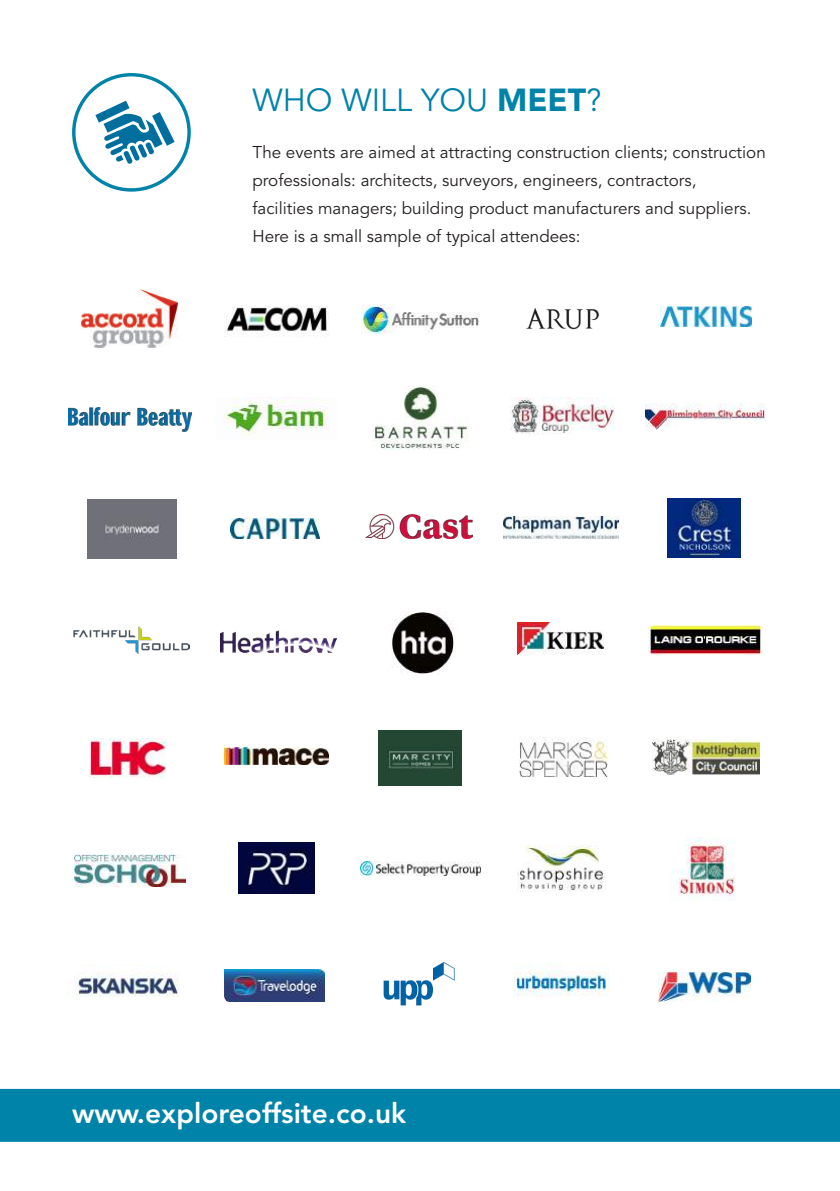
<style>
.page{position:relative;width:840px;height:1191px;background:#fff}
.page>*{position:absolute;margin:0;border:0;box-sizing:border-box;transform-origin:0 0}
.t1{font:31.6px "Avenir";color:#0083a9}
.t2{font:800 28px "Avenir";color:#fff}
.t3{font:17px/28px "Avenir";color:#231f20}
.s1{font-weight:900}
</style>
<div class="page">
<div style="left:72px;top:73px;width:119px;height:119px;border:3px solid #0083a9;border-radius:50%"></div>
<svg style="left:95px;top:101px;width:79px;height:63px"></svg>
<img style="left:82px;top:289px;width:95px;height:58px">
<img style="left:224px;top:305px;width:105px;height:32px">
<img style="left:361px;top:304px;width:118px;height:30px">
<img style="left:660px;top:307px;width:91px;height:20px">
<img style="left:526px;top:308px;width:73px;height:22px">
<img style="left:68px;top:407px;width:123px;height:24px">
<img style="left:224px;top:398px;width:105px;height:38px">
<img style="left:372px;top:385px;width:95px;height:65px">
<img style="left:365px;top:514px;width:107px;height:25px">
<img style="left:230px;top:519px;width:90px;height:19px">
<img style="left:74px;top:626px;width:116px;height:28px">
<img style="left:221px;top:631px;width:115px;height:22px">
<img style="left:391px;top:611px;width:62px;height:62px">
<img style="left:648px;top:625px;width:112px;height:30px">
<img style="left:517px;top:622px;width:85px;height:32px">
<img style="left:510px;top:398px;width:105px;height:36px">
<img style="left:645px;top:403px;width:118px;height:26px">
<img style="left:88px;top:499px;width:88px;height:59px">
<img style="left:667px;top:498px;width:72px;height:59px">
<img style="left:503px;top:517px;width:115px;height:21px">
<img style="left:90px;top:738px;width:76px;height:39px">
<img style="left:225px;top:747px;width:103px;height:17px">
<img style="left:378px;top:731px;width:83px;height:54px">
<img style="left:652px;top:739px;width:107px;height:36px">
<img style="left:519px;top:737px;width:89px;height:39px">
<img style="left:74px;top:855px;width:111px;height:31px">
<img style="left:238px;top:843px;width:76px;height:51px">
<img style="left:360px;top:861px;width:120px;height:14px">
<img style="left:672px;top:837px;width:63px;height:63px">
<img style="left:517px;top:845px;width:86px;height:46px">
<img style="left:66px;top:972px;width:113px;height:25px">
<img style="left:225px;top:969px;width:99px;height:32px">
<img style="left:383px;top:962px;width:72px;height:44px">
<img style="left:658px;top:972px;width:92px;height:29px">
<img style="left:513px;top:964px;width:95px;height:33px">
<div style="left:0;top:1089px;width:839px;height:52px;background:#0083a9"></div>
<h1 class="t1" style="left:252px;top:82px;width:350px">WHO WILL YOU <span class="s1">MEET</span>?</h1>
<p class="t3" style="left:252px;top:138px;width:514px">The events are aimed at attracting construction clients; construction professionals: architects, surveyors, engineers, contractors,<br>facilities managers; building product manufacturers and suppliers.<br>Here is a small sample of typical attendees:</p>
<h2 class="t2" style="left:72px;top:1096px;width:335px">www.exploreoffsite.co.uk</h2>
</div>
